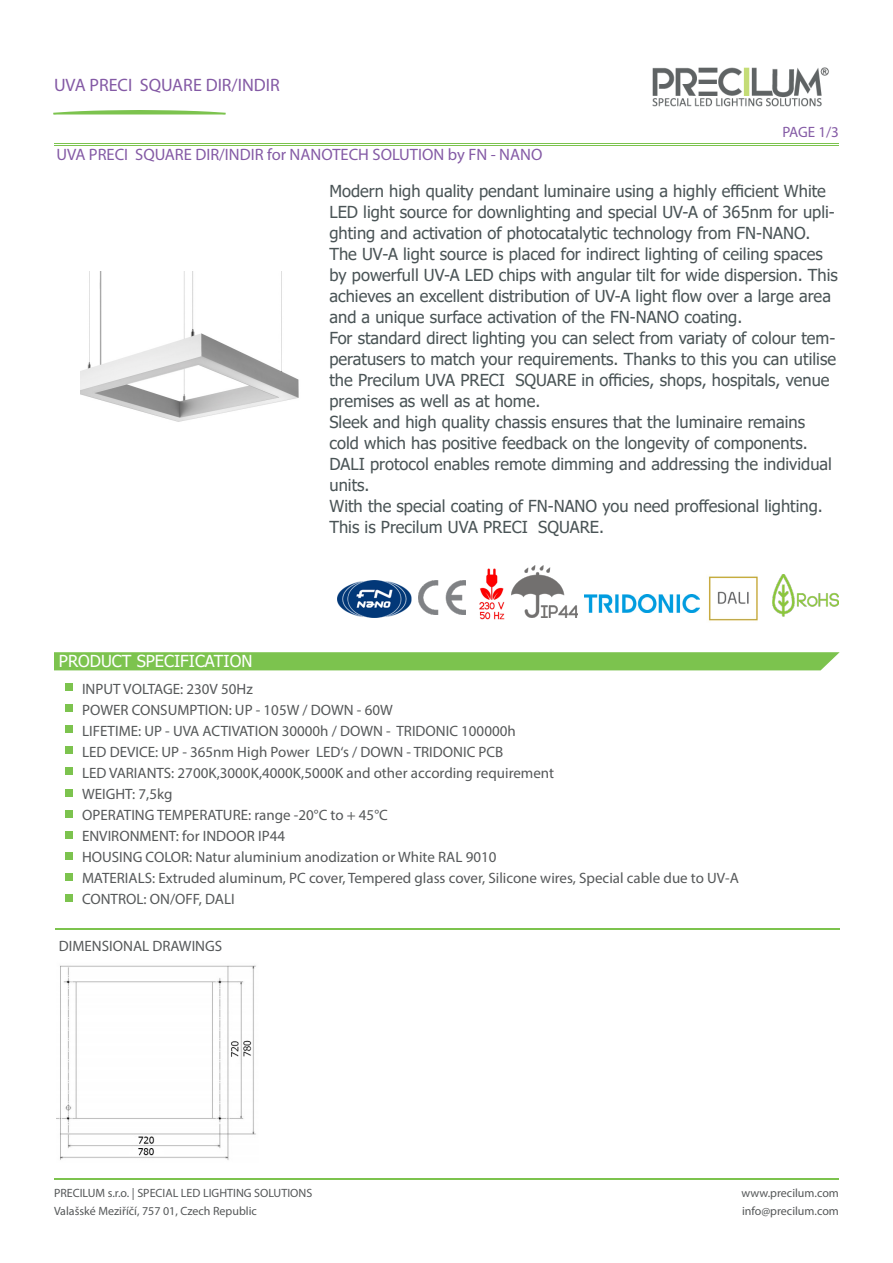
<style>
.page{position:relative;width:893px;height:1263px;background:#fff}
.page>*{position:absolute;margin:0;border:0;box-sizing:border-box;transform-origin:0 0}
.t1{font:18px "Myriad Pro";color:#845aa5}
.t2{font:16.5px/21px "Tahoma";color:#4a5456}
.t3{font:16.5px "Myriad Pro";color:#845aa5}
.t4{font:16.5px "Tahoma";color:#fff}
.t5{font:15px "Myriad Pro";color:#555859}
.t6{font:15px "Myriad Pro";color:#845aa5}
.t7{font:12px "Myriad Pro";color:#555859}
</style>
<div class="page">
<svg style="left:53px;top:110px;width:173px;height:5px"></svg>
<hr style="left:54px;top:144px;width:785px;height:1px;background:#7cc34e">
<hr style="left:54px;top:145px;width:785px;height:1px;background:#7cc34e">
<div style="left:54px;top:652px;width:786px;height:18px;background:#7cc34e"></div>
<div style="left:65px;top:683px;width:8px;height:8px;background:#7cc34e"></div>
<div style="left:65px;top:704px;width:8px;height:8px;background:#7cc34e"></div>
<div style="left:65px;top:767px;width:8px;height:8px;background:#7cc34e"></div>
<div style="left:65px;top:788px;width:8px;height:8px;background:#7cc34e"></div>
<div style="left:65px;top:810px;width:8px;height:7px;background:#7cc34e"></div>
<div style="left:65px;top:831px;width:8px;height:7px;background:#7cc34e"></div>
<div style="left:65px;top:852px;width:8px;height:8px;background:#7cc34e"></div>
<div style="left:65px;top:894px;width:8px;height:8px;background:#7cc34e"></div>
<div style="left:65px;top:873px;width:8px;height:8px;background:#7cc34e"></div>
<hr style="left:55px;top:928px;width:785px;height:1px;background:#7cc34e">
<hr style="left:55px;top:929px;width:785px;height:1px;background:#7cc34e">
<hr style="left:54px;top:1178px;width:785px;height:1px;background:#7cc34e">
<hr style="left:54px;top:1179px;width:785px;height:1px;background:#7cc34e">
<div style="left:65px;top:746px;width:8px;height:8px;background:#7cc34e"></div>
<div style="left:65px;top:725px;width:8px;height:8px;background:#7cc34e"></div>
<img style="left:419px;top:581px;width:47px;height:33px">
<img style="left:479px;top:569px;width:26px;height:50px">
<img style="left:773px;top:574px;width:66px;height:43px">
<img style="left:511px;top:565px;width:66px;height:53px">
<img style="left:708px;top:576px;width:50px;height:45px">
<img style="left:652px;top:67px;width:177px;height:40px">
<img style="left:81px;top:272px;width:218px;height:150px">
<img style="left:337px;top:581px;width:75px;height:37px">
<img style="left:56px;top:965px;width:200px;height:195px">
<img style="left:584px;top:594px;width:115px;height:18px">
<p class="t1" style="left:54px;top:73px;width:227px">UVA PRECI SQUARE DIR/INDIR</p>
<p class="t3" style="left:56px;top:145px;width:487px">UVA PRECI SQUARE DIR/INDIR for NANOTECH SOLUTION by FN - NANO</p>
<p class="t6" style="left:782px;top:123px;width:58px">PAGE 1/3</p>
<p class="t4" style="left:59px;top:650px;width:195px">PRODUCT SPECIFICATION</p>
<p class="t2" style="left:329px;top:182px;width:507px">Modern high quality pendant luminaire using a highly efficient White<br>LED light source for downlighting and special UV-A of 365nm for upli&shy;ghting and activation of photocatalytic technology from FN-NANO.</p>
<p class="t2" style="left:329px;top:245px;width:510px">The UV-A light source is placed for indirect lighting of ceiling spaces by powerfull UV-A LED chips with angular tilt for wide dispersion. This achieves an excellent distribution of UV-A light flow over a large area and a unique surface activation of the FN-NANO coating.</p>
<p class="t2" style="left:329px;top:329px;width:508px">For standard direct lighting you can select from variaty of colour tem&shy;peratusers to match your requirements. Thanks to this you can utilise the Precilum UVA PRECI SQUARE in officies, shops, hospitals, venue premises as well as at home.</p>
<p class="t2" style="left:329px;top:413px;width:480px">Sleek and high quality chassis ensures that the luminaire remains cold which has positive feedback on the longevity of components.</p>
<p class="t2" style="left:329px;top:455px;width:504px">DALI protocol enables remote dimming and addressing the individual units.</p>
<p class="t2" style="left:329px;top:497px;width:495px">With the special coating of FN-NANO you need proffesional lighting.<br>This is Precilum UVA PRECI SQUARE.</p>
<p class="t5" style="left:82px;top:680px;width:172px">INPUT VOLTAGE: 230V 50Hz</p>
<p class="t5" style="left:82px;top:701px;width:312px">POWER CONSUMPTION: UP - 105W / DOWN - 60W</p>
<p class="t5" style="left:82px;top:722px;width:435px">LIFETIME: UP - UVA ACTIVATION 30000h / DOWN - TRIDONIC 100000h</p>
<p class="t5" style="left:82px;top:743px;width:423px">LED DEVICE: UP - 365nm High Power LED‘s / DOWN - TRIDONIC PCB</p>
<p class="t5" style="left:82px;top:764px;width:474px">LED VARIANTS: 2700K,3000K,4000K,5000K and other according requirement</p>
<p class="t5" style="left:82px;top:785px;width:92px">WEIGHT: 7,5kg</p>
<p class="t5" style="left:82px;top:806px;width:307px">OPERATING TEMPERATURE: range -20°C to + 45°C</p>
<p class="t5" style="left:82px;top:827px;width:205px">ENVIRONMENT: for INDOOR IP44</p>
<p class="t5" style="left:82px;top:848px;width:416px">HOUSING COLOR: Natur aluminium anodization or White RAL 9010</p>
<p class="t5" style="left:82px;top:869px;width:658px">MATERIALS: Extruded aluminum, PC cover, Tempered glass cover, Silicone wires, Special cable due to UV-A</p>
<p class="t5" style="left:82px;top:890px;width:154px">CONTROL: ON/OFF, DALI</p>
<p class="t5" style="left:59px;top:937px;width:165px">DIMENSIONAL DRAWINGS</p>
<p class="t7" style="left:54px;top:1186px;width:260px">PRECILUM s.r.o. | SPECIAL LED LIGHTING SOLUTIONS</p>
<p class="t7" style="left:54px;top:1204px;width:204px">Valašské Meziříčí, 757 01, Czech Republic</p>
<p class="t7" style="left:741px;top:1186px;width:99px">www.precilum.com</p>
<p class="t7" style="left:742px;top:1204px;width:98px">info@precilum.com</p>
</div>
